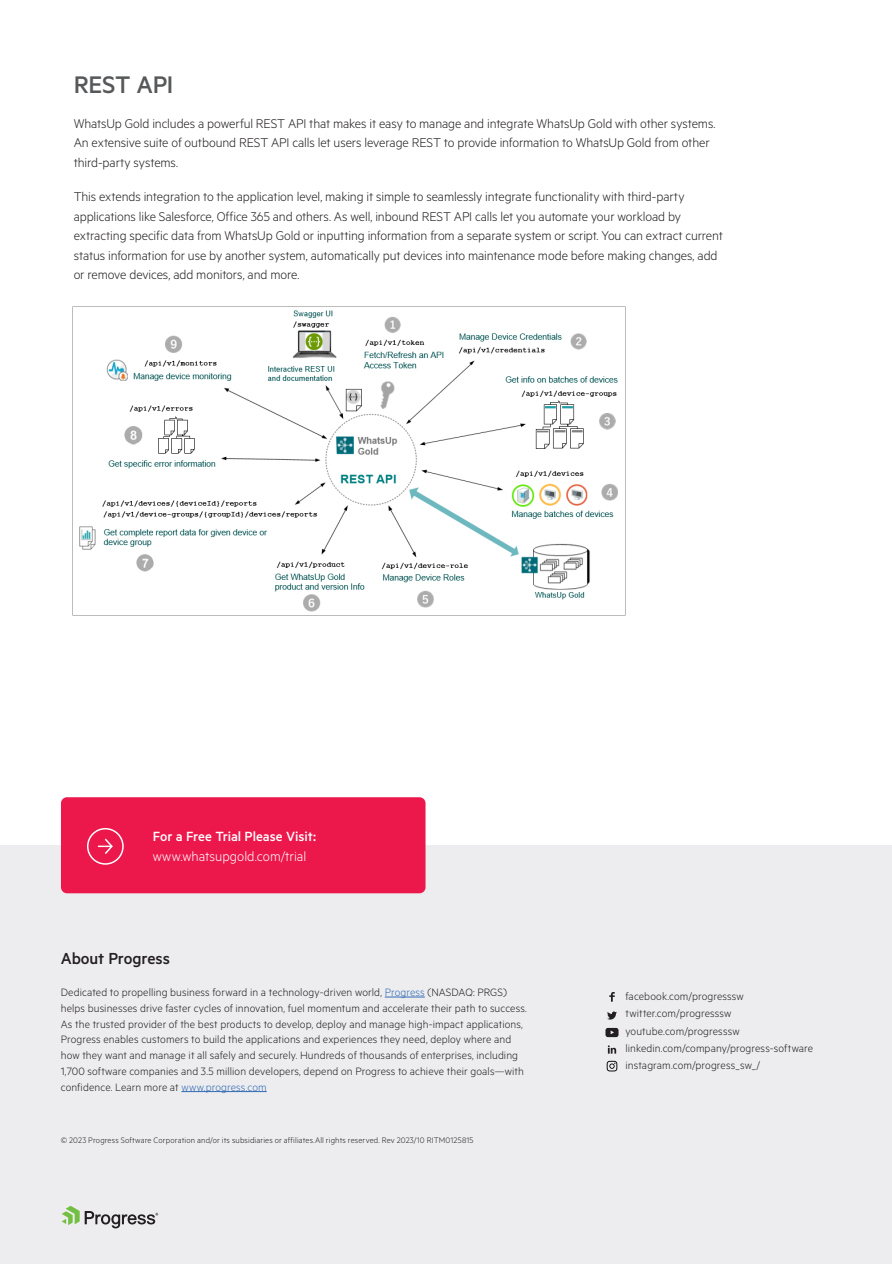
<style>
.page{position:relative;width:892px;height:1264px;background:#fff}
.page>*{position:absolute;margin:0;border:0;box-sizing:border-box;transform-origin:0 0}
.t1{font:500 27px "Metric";letter-spacing:-.01em;color:#57585a}
.t2{font:500 18px "Metric";letter-spacing:-.01em;color:#231f20}
.t3{font:500 15px "Metric";color:#fff}
.t4{font:300 15px "Metric";color:#fff}
.t5{font:300 14.25px/19.5px "Metric";letter-spacing:-.01em;color:#231f20}
.t6{font:300 12px/15.8px "Metric";letter-spacing:.01em;color:#231f20}
.t7{font:300 9px "Metric";letter-spacing:.015em;color:#231f20}
.s1{color:#326ab4}
</style>
<div class="page">
<div style="left:0;top:845px;width:892px;height:418px;background:#ededef"></div>
<svg style="left:62px;top:1206px;width:96px;height:22px"></svg>
<hr style="left:385px;top:996px;width:40px;height:1px;background:#326ab4">
<hr style="left:181px;top:1091px;width:86px;height:1px;background:#326ab4">
<svg style="left:609px;top:992px;width:6px;height:9px"></svg>
<svg style="left:607px;top:1011px;width:10px;height:8px"></svg>
<svg style="left:608px;top:1045px;width:8px;height:8px"></svg>
<svg style="left:605px;top:1027px;width:13px;height:10px"></svg>
<div style="left:61px;top:797px;width:364px;height:96px;background:#ec174b;border-radius:6px"></div>
<div style="left:87px;top:828px;width:37px;height:36px;border:2px solid #fff;border-radius:50%"></div>
<svg style="left:98px;top:838px;width:15px;height:16px"></svg>
<svg style="left:607px;top:1060px;width:10px;height:11px"></svg>
<img style="left:72px;top:306px;width:553px;height:309px">
<h1 class="t1" style="left:74px;top:75px;width:101px">REST API</h1>
<p class="t5" style="left:74px;top:114px;width:643px">WhatsUp Gold includes a powerful REST API that makes it easy to manage and integrate WhatsUp Gold with other systems.<br>An extensive suite of outbound REST API calls let users leverage REST to provide information to WhatsUp Gold from other third-party systems.</p>
<p class="t5" style="left:74px;top:188px;width:651px">This extends integration to the application level, making it simple to seamlessly integrate functionality with third-party applications like Salesforce, Office 365 and others. As well, inbound REST API calls let you automate your workload by extracting specific data from WhatsUp Gold or inputting information from a separate system or script. You can extract current status information for use by another system, automatically put devices into maintenance mode before making changes, add or remove devices, add monitors, and more.</p>
<p class="t3" style="left:153px;top:827px;width:165px">For a Free Trial Please Visit:</p>
<p class="t4" style="left:153px;top:851px;width:155px">www.whatsupgold.com/trial</p>
<h2 class="t2" style="left:61px;top:952px;width:111px">About Progress</h2>
<p class="t6" style="left:61px;top:985px;width:468px">Dedicated to propelling business forward in a technology-driven world, <span class="s1">Progress</span> (NASDAQ: PRGS) helps businesses drive faster cycles of innovation, fuel momentum and accelerate their path to success.<br>As the trusted provider of the best products to develop, deploy and manage high-impact applications, Progress enables customers to build the applications and experiences they need, deploy where and how they want and manage it all safely and securely. Hundreds of thousands of enterprises, including 1,700 software companies and 3.5 million developers, depend on Progress to achieve their goals—with confidence. Learn more at <span class="s1">www.progress.com</span></p>
<p class="t7" style="left:61px;top:1136px;width:414px">© 2023 Progress Software Corporation and/or its subsidiaries or affiliates.All rights reserved. Rev 2023/10 RITM0125815</p>
<p class="t6" style="left:625px;top:988px;width:189px;line-height:17.2px">facebook.com/progresssw twitter.com/progresssw youtube.com/progresssw linkedin.com/company/progress-software instagram.com/progress_sw_/</p>
</div>
